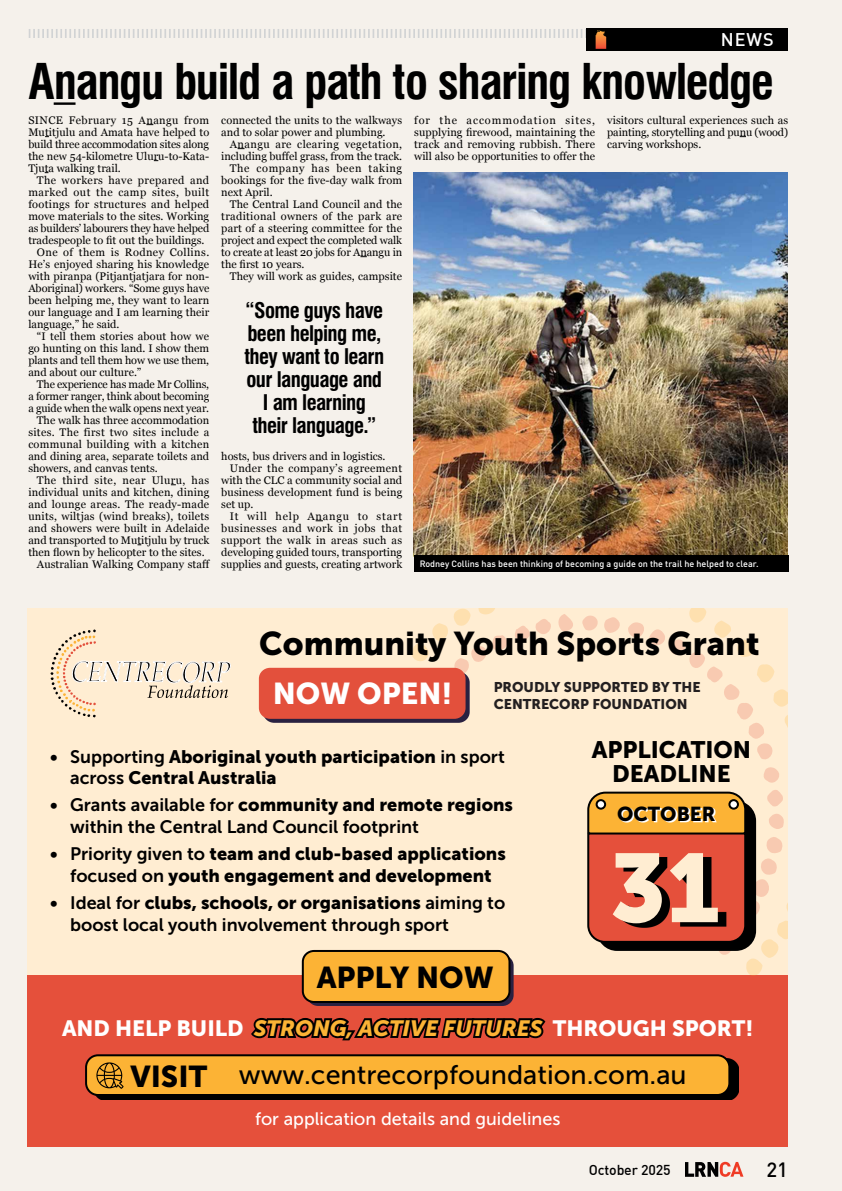
<style>
.page{position:relative;width:842px;height:1191px;background:#f5f1eb}
.page>*{position:absolute;margin:0;border:0;box-sizing:border-box;transform-origin:0 0}
.t1{font:96.5px "Museo Sans 900";color:#ffedd2}
.Headline_minor{font:700 condensed 48px "Swiss 721 BT";letter-spacing:-.03em;color:#000}
.t2{font:32.7px "Museo Sans 900";color:#000}
.t3{font:30px "Museo Sans 900";color:#fff}
.t4{font:30px "Museo Sans 900";color:#000}
.t5{font:26.9px "Museo Sans 500";color:#000}
.t6{font:23.7px/24px "Museo Sans 900";color:#000;text-align:center}
.t7{font:22px "Museo Sans 900";color:#fff}
.PULL_QUOTE{font:700 condensed 21px/23px "Swiss 721 BT";letter-spacing:-.03em;color:#000;text-align:center}
.t8{font:500 20.3px "DIN Offc";color:#000}
.t9{font:20px "Museo Sans 900";color:#000}
.t10{font:18px/21.6px "Museo Sans 700";color:#000}
.t11{font:18px/21.6px "Museo Sans 900";color:#000}
.t12{font:18px "Museo Sans 500";color:#fff}
.t13{font:500 18px "DIN Offc";color:#fff}
.t14{font:500 14.1px "DIN Offc";letter-spacing:-.01em;color:#000}
.t15{font:14px/16.8px "Museo Sans 900";color:#231f20}
.News_Body{font:11px/12px "Georgia";color:#000;text-align:justify}
.Captions{font:500 9px "DIN Offc";color:#fff}
.s1{font-family:"Museo Sans 700"}
.s2{font-family:"Museo Sans 900"}
.s3{font-style:italic;color:#000}
.s4{font-family:"Museo Sans 900";font-size:30px}
</style>
<div class="page">
<svg style="left:685px;top:1161px;width:58px;height:15px"></svg>
<div style="left:586px;top:28px;width:202px;height:23px;background:#000"></div>
<svg style="left:29px;top:29px;width:578px;height:20px"></svg>
<div style="left:28px;top:608px;width:760px;height:387px;background:#ffedd2"></div>
<div style="left:28px;top:975px;width:760px;height:172px;background:#e5503b"></div>
<svg style="left:51px;top:629px;width:179px;height:88px"></svg>
<div style="left:263px;top:672px;width:207px;height:51px;background:#292141;border-radius:11px"></div>
<div style="left:259px;top:668px;width:206px;height:51px;background:#e3503c;border-radius:11px"></div>
<div style="left:307px;top:955px;width:207px;height:51px;background:#292141;border-radius:11px"></div>
<div style="left:303px;top:951px;width:206px;height:51px;background:#fcb335;border-radius:11px"></div>
<div style="left:302px;top:950px;width:208px;height:53px;border:2px solid #000;border-radius:11px"></div>
<div style="left:94px;top:1058px;width:645px;height:42px;background:#000"></div>
<div style="left:86px;top:1055px;width:643px;height:40px;background:#fcb335;border-radius:12px"></div>
<div style="left:85px;top:1054px;width:645px;height:42px;border:2px solid #000;border-radius:12px"></div>
<svg style="left:96px;top:1062px;width:28px;height:26px"></svg>
<svg style="left:412px;top:608px;width:376px;height:369px"></svg>
<img style="left:414px;top:173px;width:374px;height:382px">
<hr style="left:54px;top:102px;width:22px;height:3px;background:#000">
<div style="left:414px;top:555px;width:374px;height:17px;background:#000"></div>
<h3 class="t13" style="left:721px;top:28px;width:54px">NEWS</h3>
<p class="Headline_minor" style="left:28px;top:53px;width:747px">Anangu build a path to sharing knowledge</p>
<p class="News_Body" style="left:28px;top:113px;width:182px">SINCE February 15 Anangu from Mutitjulu and Amata have helped to build three accommodation sites along the new 54-kilometre Uluru-to-Kata-Tjuta walking trail.</p>
<p class="News_Body" style="left:28px;top:173px;width:182px;text-indent:9px">The workers have prepared and marked out the camp sites, built footings for structures and helped move materials to the sites. Working as builders’ labourers they have helped tradespeople to fit out the buildings.</p>
<p class="News_Body" style="left:28px;top:245px;width:182px;text-indent:9px">One of them is Rodney Collins.<br>He’s enjoyed sharing his knowledge with piranpa (Pitjantjatjara for non-Aboriginal) workers. “Some guys have been helping me, they want to learn our language and I am learning their language,” he said.</p>
<p class="News_Body" style="left:28px;top:329px;width:182px;text-indent:9px">“I tell them stories about how we go hunting on this land. I show them plants and tell them how we use them, and about our culture.”</p>
<p class="News_Body" style="left:28px;top:377px;width:182px;text-indent:9px">The experience has made Mr Collins, a former ranger, think about becoming a guide when the walk opens next year.</p>
<p class="News_Body" style="left:28px;top:413px;width:182px;text-indent:9px">The walk has three accommodation sites. The first two sites include a communal building with a kitchen and dining area, separate toilets and showers, and canvas tents.</p>
<p class="News_Body" style="left:28px;top:473px;width:182px;text-indent:9px">The third site, near Uluru, has individual units and kitchen, dining and lounge areas. The ready-made units, wiltjas (wind breaks), toilets and showers were built in Adelaide and transported to Mutitjulu by truck then flown by helicopter to the sites.</p>
<p class="News_Body" style="left:37px;top:557px;width:175px">Australian Walking Company staff</p>
<p class="News_Body" style="left:221px;top:113px;width:182px">connected the units to the walkways and to solar power and plumbing.</p>
<p class="News_Body" style="left:221px;top:137px;width:182px;text-align:right">Anangu are clearing vegetation, including buffel grass, from the track.</p>
<p class="News_Body" style="left:221px;top:161px;width:182px;text-indent:9px">The company has been taking bookings for the five-day walk from next April.</p>
<p class="News_Body" style="left:221px;top:197px;width:182px;text-indent:9px">The Central Land Council and the traditional owners of the park are part of a steering committee for the project and expect the completed walk to create at least 20 jobs for Anangu in the first 10 years.</p>
<p class="News_Body" style="left:230px;top:269px;width:174px">They will work as guides, campsite</p>
<p class="PULL_QUOTE" style="left:244px;top:299px;width:141px">“Some guys have been helping me, they want to learn our language and<br>I am learning their language.”</p>
<p class="News_Body" style="left:221px;top:449px;width:166px">hosts, bus drivers and in logistics.</p>
<p class="News_Body" style="left:221px;top:461px;width:182px;text-indent:9px">Under the company’s agreement with the CLC a community social and business development fund is being set up.</p>
<p class="News_Body" style="left:221px;top:509px;width:182px;text-indent:9px">It will help Anangu to start businesses and work in jobs that support the walk in areas such as developing guided tours, transporting supplies and guests, creating artwork</p>
<p class="News_Body" style="left:414px;top:113px;width:182px">for the accommodation sites, supplying firewood, maintaining the track and removing rubbish. There will also be opportunities to offer the</p>
<p class="News_Body" style="left:607px;top:113px;width:182px">visitors cultural experiences such as painting, storytelling and punu (wood) carving workshops.</p>
<p class="Captions" style="left:420px;top:558px;width:340px">Rodney Collins has been thinking of becoming a guide on the trail he helped to clear.</p>
<p class="t2" style="left:259px;top:624px;width:502px">Community Youth Sports Grant</p>
<p class="t15" style="left:494px;top:679px;width:208px">PROUDLY SUPPORTED BY THE<br>CENTRECORP FOUNDATION</p>
<p class="t3" style="left:273px;top:677px;width:181px">NOW OPEN!</p>
<p class="t11" style="left:70px;top:745px;width:436px;text-indent:-20px"><span class="s1">• Supporting</span> Aboriginal youth participation <span class="s1">in sport across</span> Central Australia</p>
<p class="t10" style="left:70px;top:794px;width:444px;text-indent:-20px">• Grants available for <span class="s2">community and remote regions </span>within the Central Land Council footprint</p>
<p class="t11" style="left:50px;top:843px;width:457px;text-align:center"><span class="s1">• Priority given to</span> team and club-based applications <span class="s1">focused on</span> youth engagement and development</p>
<p class="t10" style="left:70px;top:892px;width:437px;text-indent:-20px">• Ideal for <span class="s2">clubs, schools, or organisations</span> aiming to boost local youth involvement through sport</p>
<p class="t4" style="left:317px;top:960px;width:178px">APPLY NOW</p>
<p class="t6" style="left:592px;top:737px;width:161px">APPLICATION<br>DEADLINE</p>
<p class="t9" style="left:617px;top:803px;width:100px">OCTOBER</p>
<p class="t1" style="left:610px;top:833px;width:112px">31</p>
<p class="t7" style="left:62px;top:1015px;width:693px">AND HELP BUILD <span class="s3">STRONG, ACTIVE FUTURES</span> THROUGH SPORT!</p>
<p class="t5" style="left:130px;top:1059px;width:558px"><span class="s4">VISIT</span> www.centrecorpfoundation.com.au</p>
<p class="t12" style="left:255px;top:1108px;width:307px">for application details and guidelines</p>
<p class="t14" style="left:589px;top:1160px;width:83px">October 2025</p>
<h3 class="t8" style="left:766px;top:1156px;width:23px">21</h3>
</div>
